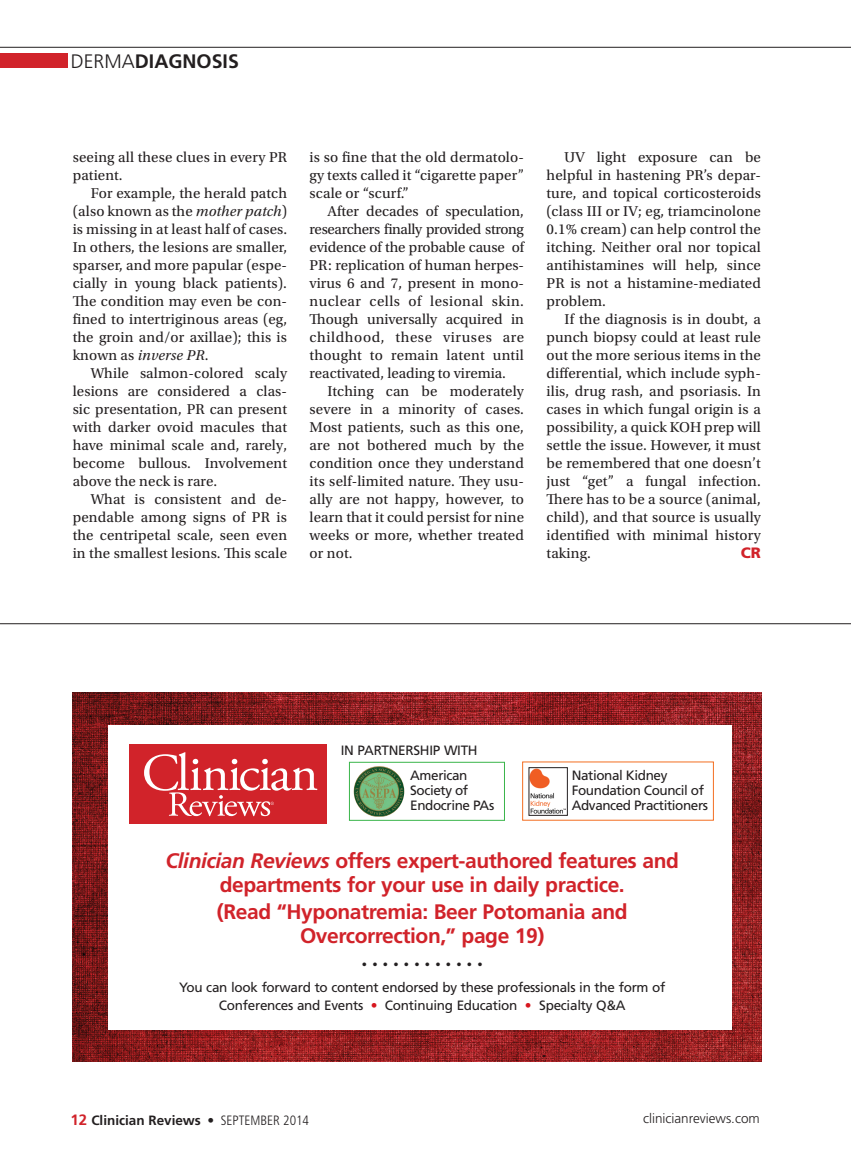
<style>
.page{position:relative;width:851px;height:1161px;background:#fff}
.page>*{position:absolute;margin:0;border:0;box-sizing:border-box;transform-origin:0 0}
.Table_Box_Text{font:700 21px/24px "Frutiger LT Std";letter-spacing:-.02em;color:#d1232a;text-align:center}
.t1{font:700 19.5px "Frutiger LT Std";color:#231f20}
.Body_Text{font:15px/18px "Utopia Std";letter-spacing:.01em;color:#231f20;text-align:justify}
.Body_Text_1st_para{font:15px/18px "Utopia Std";letter-spacing:.01em;color:#231f20}
.Body_Text-2{font:900 15px "Frutiger LT Std";color:#d1232a}
.Table_Box_Text-2{font:13.5px "Frutiger LT Std";letter-spacing:-.02em;color:#231f20}
.Byline{font:13.5px/15px "Frutiger LT Std";letter-spacing:-.03em;color:#231f20}
.t2{font:700 13.5px "Frutiger LT Std";color:#231f20}
.t3{font:300 13.5px "Frutiger LT Std";color:#231f20}
.Table_Box_Text-3{font:10.5px "Frutiger LT Std";color:#231f20}
.s1{font-weight:300}
.s2{font-style:italic}
.s3{color:#d7171f}
.s4{font-size:15px;color:#d1232a}
.s5{font-weight:400;font-stretch:condensed}
.s6{font-weight:300;font-stretch:condensed}
</style>
<div class="page">
<hr style="left:0;top:623px;width:850px;height:1px;background:#231f20">
<img style="left:72px;top:693px;width:689px;height:369px">
<div style="left:108px;top:725px;width:624px;height:304px;background:#fff"></div>
<div style="left:349px;top:762px;width:156px;height:59px;background:#fff;border:1px solid #3ab54a"></div>
<img style="left:353px;top:766px;width:51px;height:51px">
<img style="left:531px;top:770px;width:34px;height:43px">
<div style="left:129px;top:744px;width:198px;height:80px;background:#d1232a"></div>
<svg style="left:144px;top:752px;width:173px;height:64px"></svg>
<div style="left:0;top:54px;width:67px;height:14px;background:#d1232a"></div>
<hr style="left:0;top:47px;width:850px;height:1px;background:#231f20">
<p class="t1" style="left:71px;top:49px;width:169px"><span class="s1">DERMA</span>DIAGNOSIS</p>
<p class="Body_Text_1st_para" style="left:73px;top:148px;width:216px">seeing all these clues in every PR patient.</p>
<p class="Body_Text" style="left:73px;top:184px;width:216px;text-indent:18px">For example, the herald patch (also known as the <span class="s2">mother patch</span>) is missing in at least half of cases.<br>In others, the lesions are smaller, sparser, and more papular (espe&shy;cially in young black patients).<br>The condition may even be con&shy;fined to intertriginous areas (eg, the groin and/or axillae); this is known as <span class="s2">inverse PR</span>.</p>
<p class="Body_Text" style="left:73px;top:364px;width:216px;text-indent:18px">While salmon-colored scaly lesions are considered a clas&shy;sic presentation, PR can present with darker ovoid macules that have minimal scale and, rarely, become bullous. Involvement above the neck is rare.</p>
<p class="Body_Text" style="left:73px;top:490px;width:216px;text-indent:18px">What is consistent and de&shy;pendable among signs of PR is the centripetal scale, seen even in the smallest lesions. This scale</p>
<p class="Body_Text" style="left:309px;top:148px;width:216px">is so fine that the old dermatolo&shy;gy texts called it “cigarette paper” scale or “scurf.”</p>
<p class="Body_Text" style="left:309px;top:202px;width:216px;text-indent:18px">After decades of speculation, researchers finally provided strong evidence of the probable cause of PR: replication of human herpes&shy;virus 6 and 7, present in mono&shy;nuclear cells of lesional skin.<br>Though universally acquired in childhood, these viruses are thought to remain latent until reactivated, leading to viremia.</p>
<p class="Body_Text" style="left:309px;top:382px;width:216px;text-indent:18px">Itching can be moderately severe in a minority of cases.<br>Most patients, such as this one, are not bothered much by the condition once they understand its self-limited nature. They usu&shy;ally are not happy, however, to learn that it could persist for nine weeks or more, whether treated or not.</p>
<p class="Body_Text" style="left:546px;top:148px;width:216px;text-indent:18px">UV light exposure can be helpful in hastening PR’s depar&shy;ture, and topical corticosteroids (class III or IV; eg, triamcinolone 0.1% cream) can help control the itching. Neither oral nor topical antihistamines will help, since PR is not a histamine-mediated problem.</p>
<p class="Body_Text" style="left:546px;top:310px;width:216px;text-indent:18px">If the diagnosis is in doubt, a punch biopsy could at least rule out the more serious items in the differential, which include syph&shy;ilis, drug rash, and psoriasis. In cases in which fungal origin is a possibility, a quick KOH prep will settle the issue. However, it must be remembered that one doesn’t just “get” a fungal infection.<br>There has to be a source (animal, child), and that source is usually identified with minimal history taking.</p>
<p class="Body_Text-2" style="left:740px;top:544px;width:22px">CR</p>
<p class="Table_Box_Text-2" style="left:341px;top:742px;width:138px">IN PARTNERSHIP WITH</p>
<p class="Byline" style="left:410px;top:767px;width:85px">American<br>Society of<br>Endocrine PAs</p>
<p class="Byline" style="left:571px;top:768px;width:138px">National Kidney<br>Foundation Council of<br>Advanced Practitioners</p>
<p class="Table_Box_Text" style="left:165px;top:848px;width:515px"><span class="s2">Clinician Reviews</span> offers expert-authored features and departments for your use in daily practice.</p>
<p class="Table_Box_Text" style="left:217px;top:899px;width:412px">(Read “Hyponatremia: Beer Potomania and<br>Overcorrection,” page 19)</p>
<p class="Table_Box_Text-3" style="left:362px;top:958px;width:122px">••••••••••••</p>
<p class="Table_Box_Text-2" style="left:179px;top:980px;width:488px">You can look forward to content endorsed by these professionals in the form of</p>
<p class="Table_Box_Text-2" style="left:219px;top:998px;width:408px">Conferences and Events <span class="s3">•</span> Continuing Education <span class="s3">•</span> Specialty Q&amp;A</p>
<p class="t2" style="left:70px;top:1112px;width:240px"><span class="s4">12</span> Clinician Reviews <span class="s5">•</span> <span class="s6">SEPTEMBER 2014</span></p>
<p class="t3" style="left:643px;top:1111px;width:118px">clinicianreviews.com</p>
</div>
